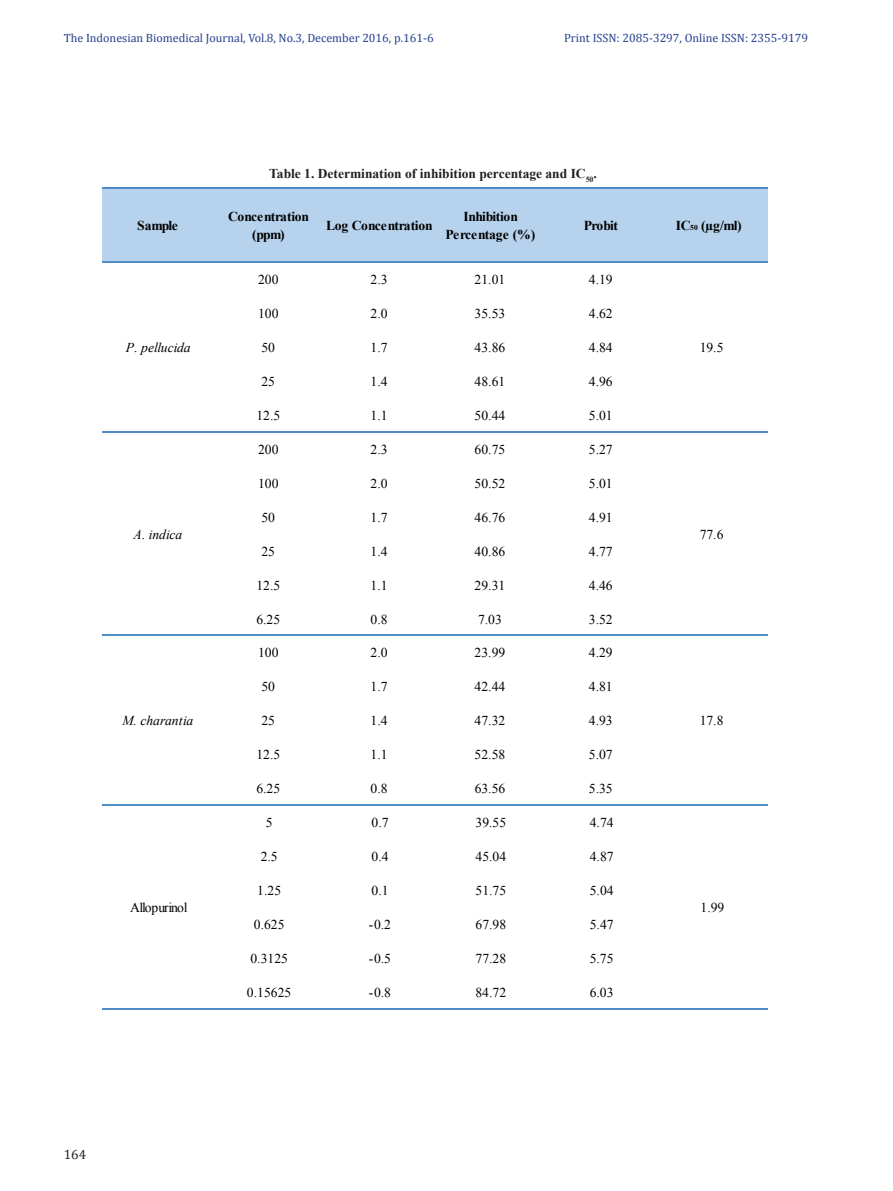
<style>
.page{position:relative;width:893px;height:1191px;background:#fff}
.page>*{position:absolute;margin:0;border:0;box-sizing:border-box;transform-origin:0 0}
.t1{font:13.65px "Times New Roman";color:#000001}
.t2{font:700 13.65px/17.9px "Times New Roman";letter-spacing:-.025em;color:#000001;text-align:center}
.t3{font:italic 13.65px "Times New Roman";letter-spacing:-.005em;color:#000001}
.t4{font:13.65px "Times New Roman";letter-spacing:-.05em;color:#000001}
.Figure_Legend{font:700 13.5px "Times New Roman";color:#231f20}
.t5{font:13.5px "Cambria";color:#231f20}
.t6{font:12px "Cambria";color:#253f8e}
.s1{font-size:7.5px}
</style>
<div class="page">
<div style="left:102px;top:188px;width:666px;height:74px;background:#b6d2ec"></div>
<hr style="left:102px;top:187px;width:666px;height:2px;background:#508ac8">
<hr style="left:102px;top:261px;width:666px;height:1px;background:#508ac8">
<hr style="left:102px;top:431px;width:666px;height:1px;background:#508ac8">
<hr style="left:102px;top:634px;width:666px;height:2px;background:#508ac8">
<hr style="left:102px;top:804px;width:666px;height:2px;background:#508ac8">
<hr style="left:102px;top:1008px;width:666px;height:1px;background:#508ac8">
<p class="t6" style="left:64px;top:31px;width:371px">The Indonesian Biomedical Journal, Vol.8, No.3, December 2016, p.161-6</p>
<p class="t6" style="left:564px;top:31px;width:245px">Print ISSN: 2085-3297, Online ISSN: 2355-9179</p>
<p class="Figure_Legend" style="left:269px;top:164px;width:329px">Table 1. Determination of inhibition percentage and IC<sub>50</sub>.</p>
<p class="t2" style="left:137px;top:216px;width:43px">Sample</p>
<p class="t2" style="left:228px;top:207px;width:82px">Concentration (ppm)</p>
<p class="t2" style="left:326px;top:216px;width:108px">Log Concentration</p>
<p class="t2" style="left:446px;top:207px;width:91px">Inhibition<br>Percentage (%)</p>
<p class="t2" style="left:584px;top:216px;width:36px">Probit</p>
<p class="t2" style="left:676px;top:216px;width:67px">IC<span class="s1">50</span> (µg/ml)</p>
<p class="t1" style="left:258px;top:269px;width:22px">200</p>
<p class="t1" style="left:371px;top:269px;width:19px">2.3</p>
<p class="t1" style="left:475px;top:269px;width:32px">21.01</p>
<p class="t1" style="left:589px;top:269px;width:25px">4.19</p>
<p class="t1" style="left:258px;top:303px;width:22px">100</p>
<p class="t1" style="left:371px;top:303px;width:19px">2.0</p>
<p class="t1" style="left:475px;top:303px;width:32px">35.53</p>
<p class="t1" style="left:589px;top:303px;width:25px">4.62</p>
<p class="t1" style="left:261px;top:337px;width:15px">50</p>
<p class="t1" style="left:371px;top:337px;width:19px">1.7</p>
<p class="t1" style="left:475px;top:337px;width:32px">43.86</p>
<p class="t1" style="left:589px;top:337px;width:25px">4.84</p>
<p class="t1" style="left:261px;top:371px;width:15px">25</p>
<p class="t1" style="left:371px;top:371px;width:19px">1.4</p>
<p class="t1" style="left:475px;top:371px;width:32px">48.61</p>
<p class="t1" style="left:589px;top:371px;width:25px">4.96</p>
<p class="t1" style="left:256px;top:405px;width:25px">12.5</p>
<p class="t1" style="left:371px;top:405px;width:19px">1.1</p>
<p class="t1" style="left:475px;top:405px;width:32px">50.44</p>
<p class="t1" style="left:589px;top:405px;width:25px">5.01</p>
<p class="t1" style="left:258px;top:439px;width:22px">200</p>
<p class="t1" style="left:371px;top:439px;width:19px">2.3</p>
<p class="t1" style="left:475px;top:439px;width:32px">60.75</p>
<p class="t1" style="left:589px;top:439px;width:25px">5.27</p>
<p class="t1" style="left:258px;top:473px;width:22px">100</p>
<p class="t1" style="left:371px;top:473px;width:19px">2.0</p>
<p class="t1" style="left:475px;top:473px;width:32px">50.52</p>
<p class="t1" style="left:589px;top:473px;width:25px">5.01</p>
<p class="t1" style="left:261px;top:507px;width:15px">50</p>
<p class="t1" style="left:371px;top:507px;width:19px">1.7</p>
<p class="t1" style="left:475px;top:507px;width:32px">46.76</p>
<p class="t1" style="left:589px;top:507px;width:25px">4.91</p>
<p class="t1" style="left:261px;top:541px;width:15px">25</p>
<p class="t1" style="left:371px;top:541px;width:19px">1.4</p>
<p class="t1" style="left:475px;top:541px;width:32px">40.86</p>
<p class="t1" style="left:589px;top:541px;width:25px">4.77</p>
<p class="t1" style="left:256px;top:575px;width:25px">12.5</p>
<p class="t1" style="left:371px;top:575px;width:19px">1.1</p>
<p class="t1" style="left:475px;top:575px;width:32px">29.31</p>
<p class="t1" style="left:589px;top:575px;width:25px">4.46</p>
<p class="t1" style="left:256px;top:609px;width:25px">6.25</p>
<p class="t1" style="left:371px;top:609px;width:19px">0.8</p>
<p class="t1" style="left:478px;top:609px;width:25px">7.03</p>
<p class="t1" style="left:589px;top:609px;width:25px">3.52</p>
<p class="t1" style="left:258px;top:643px;width:22px">100</p>
<p class="t1" style="left:371px;top:643px;width:19px">2.0</p>
<p class="t1" style="left:475px;top:643px;width:32px">23.99</p>
<p class="t1" style="left:589px;top:643px;width:25px">4.29</p>
<p class="t1" style="left:261px;top:677px;width:15px">50</p>
<p class="t1" style="left:371px;top:677px;width:19px">1.7</p>
<p class="t1" style="left:475px;top:677px;width:32px">42.44</p>
<p class="t1" style="left:589px;top:677px;width:25px">4.81</p>
<p class="t1" style="left:261px;top:711px;width:15px">25</p>
<p class="t1" style="left:371px;top:711px;width:19px">1.4</p>
<p class="t1" style="left:475px;top:711px;width:32px">47.32</p>
<p class="t1" style="left:589px;top:711px;width:25px">4.93</p>
<p class="t1" style="left:256px;top:745px;width:25px">12.5</p>
<p class="t1" style="left:371px;top:745px;width:19px">1.1</p>
<p class="t1" style="left:475px;top:745px;width:32px">52.58</p>
<p class="t1" style="left:589px;top:745px;width:25px">5.07</p>
<p class="t1" style="left:256px;top:779px;width:25px">6.25</p>
<p class="t1" style="left:371px;top:779px;width:19px">0.8</p>
<p class="t1" style="left:475px;top:779px;width:32px">63.56</p>
<p class="t1" style="left:589px;top:779px;width:25px">5.35</p>
<p class="t1" style="left:266px;top:813px;width:8px">5</p>
<p class="t1" style="left:371px;top:813px;width:19px">0.7</p>
<p class="t1" style="left:475px;top:813px;width:32px">39.55</p>
<p class="t1" style="left:590px;top:813px;width:25px">4.74</p>
<p class="t1" style="left:261px;top:847px;width:19px">2.5</p>
<p class="t1" style="left:371px;top:847px;width:19px">0.4</p>
<p class="t1" style="left:475px;top:847px;width:32px">45.04</p>
<p class="t1" style="left:590px;top:847px;width:25px">4.87</p>
<p class="t1" style="left:257px;top:881px;width:25px">1.25</p>
<p class="t1" style="left:372px;top:881px;width:19px">0.1</p>
<p class="t1" style="left:476px;top:881px;width:32px">51.75</p>
<p class="t1" style="left:590px;top:881px;width:25px">5.04</p>
<p class="t1" style="left:254px;top:915px;width:32px">0.625</p>
<p class="t1" style="left:369px;top:915px;width:24px">-0.2</p>
<p class="t1" style="left:476px;top:915px;width:32px">67.98</p>
<p class="t1" style="left:590px;top:915px;width:25px">5.47</p>
<p class="t1" style="left:250px;top:949px;width:39px">0.3125</p>
<p class="t1" style="left:369px;top:949px;width:24px">-0.5</p>
<p class="t1" style="left:476px;top:949px;width:32px">77.28</p>
<p class="t1" style="left:590px;top:949px;width:25px">5.75</p>
<p class="t1" style="left:247px;top:983px;width:46px">0.15625</p>
<p class="t1" style="left:369px;top:983px;width:24px">-0.8</p>
<p class="t1" style="left:475px;top:983px;width:32px">84.72</p>
<p class="t1" style="left:590px;top:983px;width:25px">6.03</p>
<p class="t3" style="left:126px;top:338px;width:66px">P. pellucida</p>
<p class="t1" style="left:700px;top:337px;width:25px">19.5</p>
<p class="t3" style="left:134px;top:524px;width:50px">A. indica</p>
<p class="t1" style="left:700px;top:524px;width:25px">77.6</p>
<p class="t3" style="left:123px;top:711px;width:72px">M. charantia</p>
<p class="t1" style="left:700px;top:711px;width:25px">17.8</p>
<p class="t4" style="left:130px;top:898px;width:59px">Allopurinol</p>
<p class="t1" style="left:700px;top:898px;width:25px">1.99</p>
<p class="t5" style="left:64px;top:1146px;width:24px">164</p>
</div>
